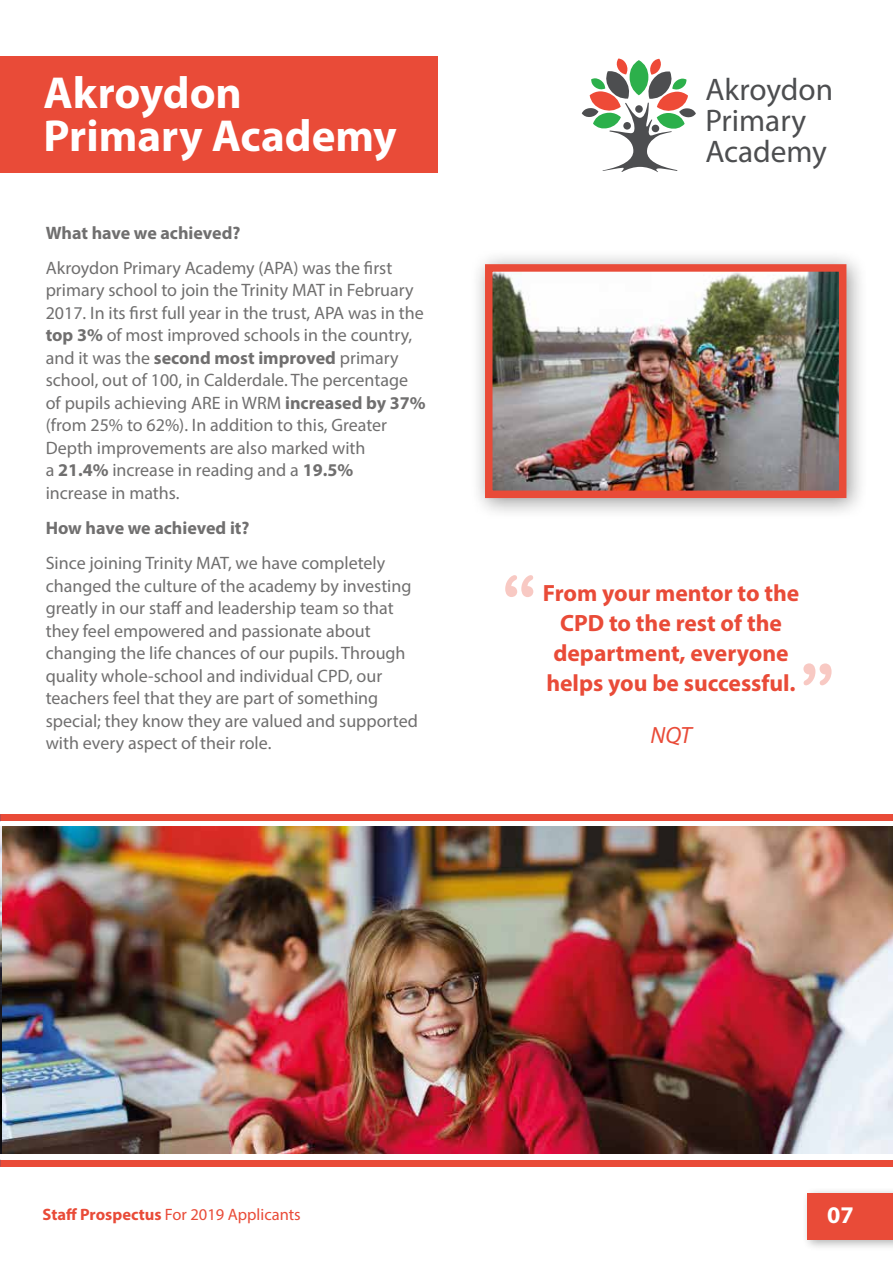
<style>
.page{position:relative;width:893px;height:1263px;background:#fff}
.page>*{position:absolute;margin:0;border:0;box-sizing:border-box;transform-origin:0 0}
.t1{font:700 45px/43.5px "Myriad Pro";color:#fff}
.t2{font:31.35px/31.3px "Myriad Pro";color:#4d4e50}
.t3{font:700 24px "Myriad Pro";color:#fff}
.t4{font:700 23.55px/30px "Myriad Pro";color:#e94b38;text-align:center}
.t5{font:italic 23.55px "Myriad Pro";color:#e94b38}
.t6{font:18px/22.5px "Myriad Pro";color:#706f6f}
.t7{font:700 18px "Myriad Pro";color:#706f6f}
.t8{font:16.5px "Myriad Pro";color:#e94b38}
.s1{font-weight:700}
</style>
<div class="page">
<img style="left:0;top:826px;width:893px;height:328px">
<svg style="left:582px;top:59px;width:114px;height:113px"></svg>
<div style="left:623px;top:122px;width:8px;height:8px;background:#4d4e50;border-radius:4px"></div>
<div style="left:635px;top:105px;width:8px;height:8px;background:#4d4e50;border-radius:4px"></div>
<div style="left:652px;top:125px;width:7px;height:7px;background:#4d4e50;border-radius:4px"></div>
<div style="left:802px;top:1187px;width:91px;height:65px;background:#000;opacity:.3"></div>
<div style="left:808px;top:1193px;width:85px;height:46px;background:#e94b38"></div>
<div style="left:0;top:56px;width:438px;height:117px;background:#e94b38"></div>
<div style="left:469px;top:249px;width:399px;height:271px;background:#000;opacity:.4"></div>
<img style="left:494px;top:273px;width:343px;height:216px">
<div style="left:485px;top:264px;width:361px;height:234px;border:8px solid #e94b38"></div>
<div style="left:0;top:814px;width:893px;height:7px;background:#e94b38"></div>
<div style="left:0;top:1160px;width:893px;height:7px;background:#e94b38"></div>
<svg style="left:505px;top:575px;width:28px;height:22px"></svg>
<svg style="left:803px;top:663px;width:29px;height:22px"></svg>
<h1 class="t1" style="left:44px;top:69px;width:355px">Akroydon<br>Primary Academy</h1>
<p class="t7" style="left:46px;top:221px;width:196px">What have we achieved?</p>
<p class="t6" style="left:46px;top:256px;width:381px">Akroydon Primary Academy (APA) was the first primary school to join the Trinity MAT in February 2017. In its first full year in the trust, APA was in the <span class="s1">top 3%</span> of most improved schools in the country, and it was the <span class="s1">second most improved</span> primary school, out of 100, in Calderdale. The percentage of pupils achieving ARE in WRM <span class="s1">increased by 37% </span>(from 25% to 62%). In addition to this, Greater Depth improvements are also marked with<br>a <span class="s1">21.4%</span> increase in reading and a <span class="s1">19.5%<br></span>increase in maths.</p>
<p class="t7" style="left:46px;top:516px;width:205px">How have we achieved it?</p>
<p class="t6" style="left:46px;top:552px;width:374px">Since joining Trinity MAT, we have completely changed the culture of the academy by investing greatly in our staff and leadership team so that they feel empowered and passionate about changing the life chances of our pupils. Through quality whole-school and individual CPD, our teachers feel that they are part of something special; they know they are valued and supported with every aspect of their role.</p>
<h2 class="t2" style="left:705px;top:73px;width:129px">Akroydon<br>Primary<br>Academy</h2>
<h3 class="t4" style="left:543px;top:578px;width:258px">From your mentor to the<br>CPD to the rest of the department, everyone helps you be successful.</h3>
<h3 class="t5" style="left:650px;top:720px;width:43px">NQT</h3>
<p class="t8" style="left:43px;top:1205px;width:260px"><span class="s1">Staff Prospectus</span> For 2019 Applicants</p>
<h3 class="t3" style="left:827px;top:1199px;width:28px">07</h3>
</div>
